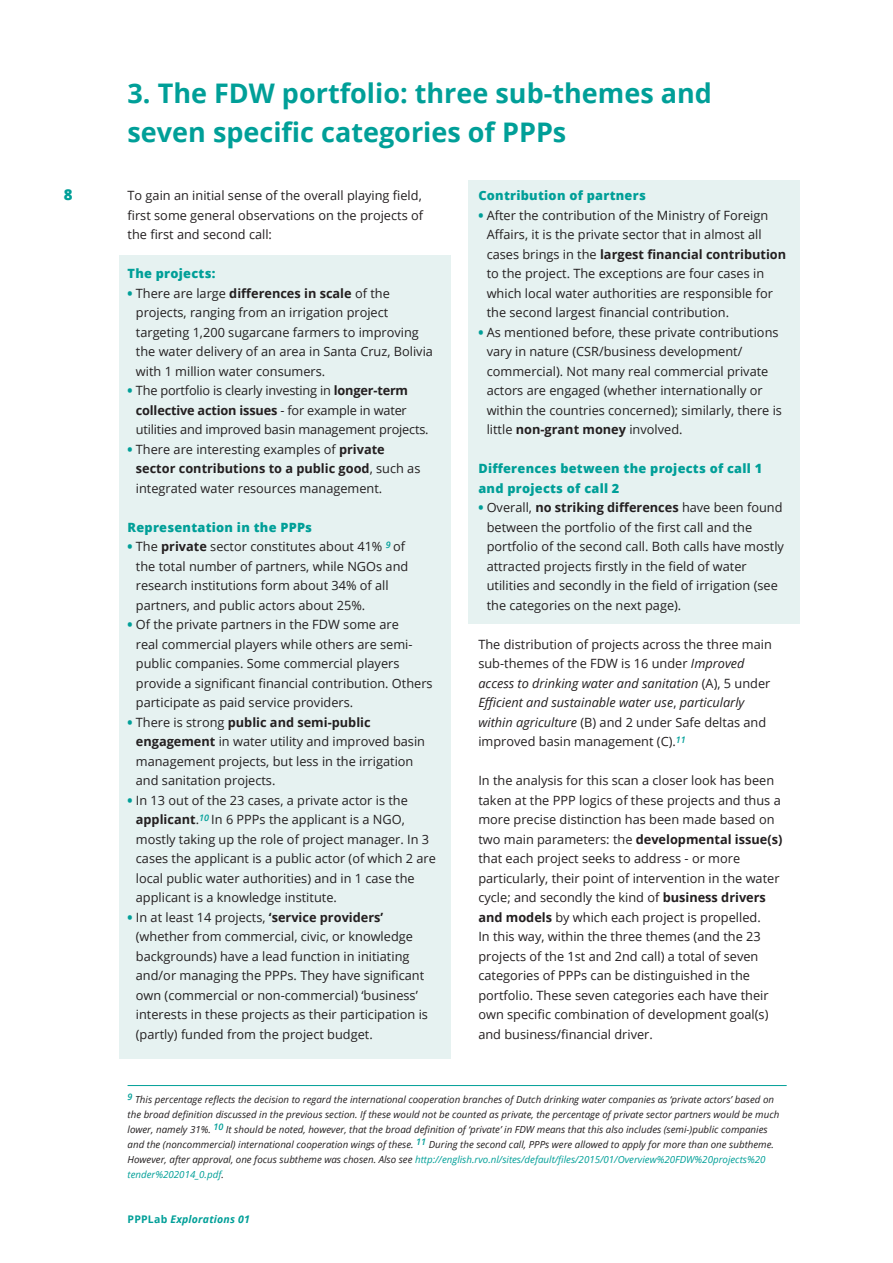
<style>
.page{position:relative;width:893px;height:1263px;background:#fff}
.page>*{position:absolute;margin:0;border:0;box-sizing:border-box;transform-origin:0 0}
.koppen{font:700 27px/39px "Open Sans";color:#009f98}
.t1{font:800 15px "Open Sans";color:#009f98}
.brood{font:12.75px/19.5px "Open Sans";color:#231f20}
.tussenkopjes{font:800 12.75px/19.5px "Open Sans";letter-spacing:.02em;color:#009f98}
.t2{font:italic 700 10.5px "Open Sans";letter-spacing:.02em;color:#009f98}
.notes{font:italic 9.75px/15px "Open Sans";color:#231f20}
.s1{font-weight:800;color:#009f98}
.s2{font-weight:700}
.s3{font-style:italic}
.s4{color:#009f98}
.s5{font-style:normal}
</style>
<div class="page">
<div style="left:119px;top:255px;width:332px;height:804px;background:#e6f2f1"></div>
<div style="left:468px;top:181px;width:331px;height:443px;background:#e6f2f1"></div>
<hr style="left:128px;top:1085px;width:659px;height:1px;background:#009f98">
<p class="koppen" style="left:128px;top:73px;width:586px">3. The FDW portfolio: three sub-themes and seven specific categories of PPPs</p>
<p class="t1" style="left:64px;top:183px;width:10px">8</p>
<p class="brood" style="left:128px;top:186px;width:297px;text-align:justify">To gain an initial sense of the overall playing field, first some general observations on the projects of the first and second call:</p>
<p class="tussenkopjes" style="left:128px;top:263px;width:89px">The projects:</p>
<p class="brood" style="left:136px;top:283px;width:299px;text-indent:-8px"><span class="s1">•</span> There are large <span class="s2">differences in scale</span> of the projects, ranging from an irrigation project targeting 1,200 sugarcane farmers to improving the water delivery of an area in Santa Cruz, Bolivia with 1 million water consumers.</p>
<p class="brood" style="left:136px;top:381px;width:294px;text-indent:-8px"><span class="s1">•</span> The portfolio is clearly investing in <span class="s2">longer-term collective action issues</span> - for example in water utilities and improved basin management projects.</p>
<p class="brood" style="left:136px;top:439px;width:286px;text-indent:-8px"><span class="s1">•</span> There are interesting examples of <span class="s2">private sector contributions to a public good</span>, such as integrated water resources management.</p>
<p class="tussenkopjes" style="left:128px;top:517px;width:186px">Representation in the PPPs</p>
<p class="brood" style="left:136px;top:537px;width:274px;text-indent:-8px"><span class="s1">•</span> The <span class="s2">private</span> sector constitutes about 41% <sup>9</sup> of the total number of partners, while NGOs and research institutions form about 34% of all partners, and public actors about 25%.</p>
<p class="brood" style="left:136px;top:615px;width:298px;text-indent:-8px"><span class="s1">•</span> Of the private partners in the FDW some are<br>real commercial players while others are semi&shy;public companies. Some commercial players provide a significant financial contribution. Others participate as paid service providers.</p>
<p class="brood" style="left:136px;top:712px;width:291px;text-indent:-8px"><span class="s1">•</span> There is strong <span class="s2">public and semi-public engagement</span> in water utility and improved basin management projects, but less in the irrigation and sanitation projects.</p>
<p class="brood" style="left:136px;top:790px;width:301px;text-indent:-8px"><span class="s1">•</span> In 13 out of the 23 cases, a private actor is the <span class="s2">applicant</span>.<sup>10</sup> In 6 PPPs the applicant is a NGO, mostly taking up the role of project manager. In 3 cases the applicant is a public actor (of which 2 are local public water authorities) and in 1 case the applicant is a knowledge institute.</p>
<p class="brood" style="left:136px;top:907px;width:294px;text-indent:-8px"><span class="s1">•</span> In at least 14 projects, <span class="s2">‘service providers’ </span>(whether from commercial, civic, or knowledge backgrounds) have a lead function in initiating and/or managing the PPPs. They have significant own (commercial or non-commercial) ‘business’ interests in these projects as their participation is (partly) funded from the project budget.</p>
<p class="tussenkopjes" style="left:478px;top:185px;width:169px">Contribution of partners</p>
<p class="brood" style="left:487px;top:205px;width:301px;text-indent:-8px"><span class="s1">•</span> After the contribution of the Ministry of Foreign Affairs, it is the private sector that in almost all cases brings in the <span class="s2">largest financial contribution </span>to the project. The exceptions are four cases in which local water authorities are responsible for the second largest financial contribution.</p>
<p class="brood" style="left:487px;top:322px;width:297px;text-indent:-8px"><span class="s1">•</span> As mentioned before, these private contributions vary in nature (CSR/business development/ commercial). Not many real commercial private actors are engaged (whether internationally or within the countries concerned); similarly, there is little <span class="s2">non-grant money</span> involved.</p>
<p class="tussenkopjes" style="left:478px;top:458px;width:285px">Differences between the projects of call 1 and projects of call 2</p>
<p class="brood" style="left:487px;top:498px;width:299px;text-indent:-8px"><span class="s1">•</span> Overall, <span class="s2">no striking differences</span> have been found between the portfolio of the first call and the portfolio of the second call. Both calls have mostly attracted projects firstly in the field of water utilities and secondly in the field of irrigation (see the categories on the next page).</p>
<p class="brood" style="left:478px;top:634px;width:295px">The distribution of projects across the three main sub-themes of the FDW is 16 under <span class="s3">Improved access to drinking water and sanitation</span> (A), 5 under <span class="s3">Efficient and sustainable water use</span>, <span class="s3">particularly within agriculture</span> (B) and 2 under Safe deltas and improved basin management (C).<sup>11</sup></p>
<p class="brood" style="left:478px;top:771px;width:305px">In the analysis for this scan a closer look has been taken at the PPP logics of these projects and thus a more precise distinction has been made based on two main parameters: the <span class="s2">developmental issue(s) </span>that each project seeks to address - or more particularly, their point of intervention in the water cycle; and secondly the kind of <span class="s2">business drivers and models</span> by which each project is propelled.<br>In this way, within the three themes (and the 23 projects of the 1st and 2nd call) a total of seven categories of PPPs can be distinguished in the portfolio. These seven categories each have their own specific combination of development goal(s) and business/financial driver.</p>
<p class="notes" style="left:128px;top:1091px;width:653px"><sup>9</sup> This percentage reflects the decision to regard the international cooperation branches of Dutch drinking water companies as ‘private actors’ based on the broad definition discussed in the previous section. If these would not be counted as private, the percentage of private sector partners would be much lower, namely 31%. <sup>10</sup> It should be noted, however, that the broad definition of ‘private’ in FDW means that this also includes (semi-)public companies and the (noncommercial) international cooperation wings of these. <sup>11</sup> During the second call, PPPs were allowed to apply for more than one subtheme.<br>However, after approval, one focus subtheme was chosen. Also see <span class="s4">http://english.rvo.nl/sites/default/files/2015/01/Overview%20FDW%20projects%20 tender%202014_0.pdf</span>.</p>
<p class="t2" style="left:128px;top:1212px;width:124px"><span class="s5">PPPLab</span> Explorations 01</p>
</div>
